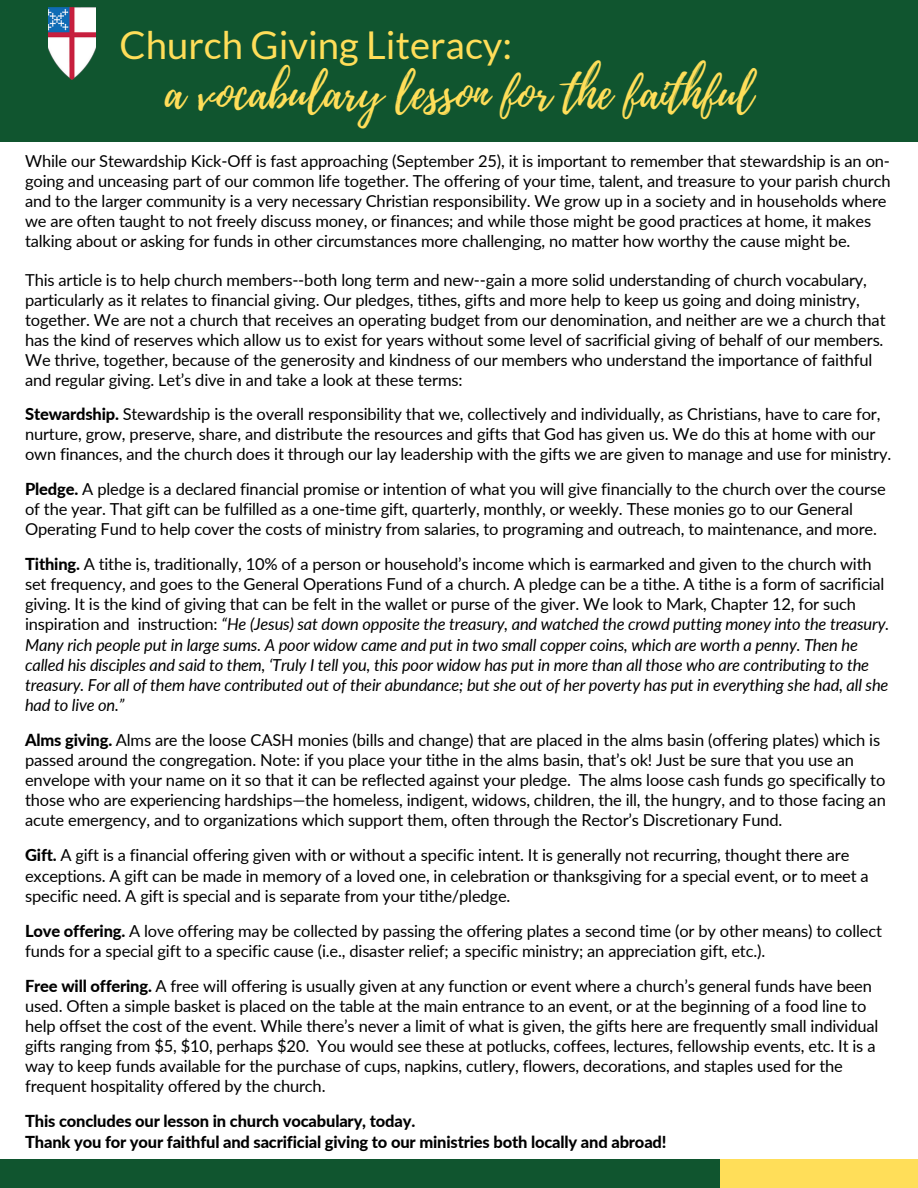
<style>
.page{position:relative;width:918px;height:1188px;background:#fff}
.page>*{position:absolute;margin:0;border:0;box-sizing:border-box;transform-origin:0 0}
.t1{font:45.9px "Playlist Script";color:#ffde59}
.t2{font:38.4px "Lato";color:#ffde59}
.t3{font:16.5px/20.1px "Lato";letter-spacing:-.01em;color:#000}
.t4{font:italic 16.5px/20.1px "Lato";letter-spacing:-.01em;color:#000}
.t5{font:800 16.5px/20.1px "Lato";letter-spacing:-.01em;color:#000}
.s1{font-weight:800}
.s2{font-weight:800;font-style:normal}
.s3{font-style:normal}
</style>
<div class="page">
<div style="left:0;top:0;width:918px;height:142px;background:#10552f"></div>
<div style="left:0;top:1159px;width:720px;height:29px;background:#10552f"></div>
<div style="left:720px;top:1159px;width:198px;height:29px;background:#ffde59"></div>
<img style="left:49px;top:8px;width:47px;height:72px">
<h2 class="t2" style="left:120px;top:21px;width:394px">Church Giving Literacy:</h2>
<h1 class="t1" style="left:165px;top:60px;width:590px">a vocabulary lesson for the faithful</h1>
<p class="t3" style="left:25px;top:150px;width:867px">While our Stewardship Kick-Off is fast approaching (September 25), it is important to remember that stewardship is an on&shy;going and unceasing part of our common life together. The offering of your time, talent, and treasure to your parish church and to the larger community is a very necessary Christian responsibility. We grow up in a society and in households where we are often taught to not freely discuss money, or finances; and while those might be good practices at home, it makes talking about or asking for funds in other circumstances more challenging, no matter how worthy the cause might be.</p>
<p class="t3" style="left:25px;top:269px;width:862px">This article is to help church members--both long term and new--gain a more solid understanding of church vocabulary, particularly as it relates to financial giving. Our pledges, tithes, gifts and more help to keep us going and doing ministry, together. We are not a church that receives an operating budget from our denomination, and neither are we a church that has the kind of reserves which allow us to exist for years without some level of sacrificial giving of behalf of our members.<br>We thrive, together, because of the generosity and kindness of our members who understand the importance of faithful and regular giving. Let’s dive in and take a look at these terms:</p>
<p class="t3" style="left:25px;top:403px;width:868px"><span class="s1">Stewardship.</span> Stewardship is the overall responsibility that we, collectively and individually, as Christians, have to care for, nurture, grow, preserve, share, and distribute the resources and gifts that God has given us. We do this at home with our own finances, and the church does it through our lay leadership with the gifts we are given to manage and use for ministry.</p>
<p class="t3" style="left:25px;top:478px;width:862px"><span class="s1">Pledge.</span> A pledge is a declared financial promise or intention of what you will give financially to the church over the course of the year. That gift can be fulfilled as a one-time gift, quarterly, monthly, or weekly. These monies go to our General<br>Operating Fund to help cover the costs of ministry from salaries, to programing and outreach, to maintenance, and more.</p>
<p class="t4" style="left:25px;top:554px;width:866px"><span class="s2">Tithing.</span> <span class="s3">A tithe is, traditionally, 10% of a person or household’s income which is earmarked and given to the church with set frequency, and goes to the General Operations Fund of a church. A pledge can be a tithe. A tithe is a form of sacrificial giving. It is the kind of giving that can be felt in the wallet or purse of the giver. We look to Mark, Chapter 12, for such inspiration and instruction:</span> “He (Jesus) sat down opposite the treasury, and watched the crowd putting money into the treasury.<br>Many rich people put in large sums. A poor widow came and put in two small copper coins, which are worth a penny. Then he called his disciples and said to them, ‘Truly I tell you, this poor widow has put in more than all those who are contributing to the treasury. For all of them have contributed out of their abundance; but she out of her poverty has put in everything she had, all she had to live on.”</p>
<p class="t3" style="left:25px;top:730px;width:862px"><span class="s1">Alms giving.</span> Alms are the loose CASH monies (bills and change) that are placed in the alms basin (offering plates) which is passed around the congregation. Note: if you place your tithe in the alms basin, that’s ok! Just be sure that you use an envelope with your name on it so that it can be reflected against your pledge. The alms loose cash funds go specifically to those who are experiencing hardships—the homeless, indigent, widows, children, the ill, the hungry, and to those facing an acute emergency, and to organizations which support them, often through the Rector’s Discretionary Fund.</p>
<p class="t3" style="left:25px;top:845px;width:845px"><span class="s1">Gift.</span> A gift is a financial offering given with or without a specific intent. It is generally not recurring, thought there are exceptions. A gift can be made in memory of a loved one, in celebration or thanksgiving for a special event, or to meet a specific need. A gift is special and is separate from your tithe/pledge.</p>
<p class="t3" style="left:25px;top:920px;width:858px"><span class="s1">Love offering.</span> A love offering may be collected by passing the offering plates a second time (or by other means) to collect funds for a special gift to a specific cause (i.e., disaster relief; a specific ministry; an appreciation gift, etc.).</p>
<p class="t3" style="left:25px;top:975px;width:855px"><span class="s1">Free will offering.</span> A free will offering is usually given at any function or event where a church’s general funds have been used. Often a simple basket is placed on the table at the main entrance to an event, or at the beginning of a food line to help offset the cost of the event. While there’s never a limit of what is given, the gifts here are frequently small individual gifts ranging from $5, $10, perhaps $20. You would see these at potlucks, coffees, lectures, fellowship events, etc. It is a way to keep funds available for the purchase of cups, napkins, cutlery, flowers, decorations, and staples used for the frequent hospitality offered by the church.</p>
<p class="t5" style="left:25px;top:1111px;width:643px">This concludes our lesson in church vocabulary, today.<br>Thank you for your faithful and sacrificial giving to our ministries both locally and abroad!</p>
</div>
